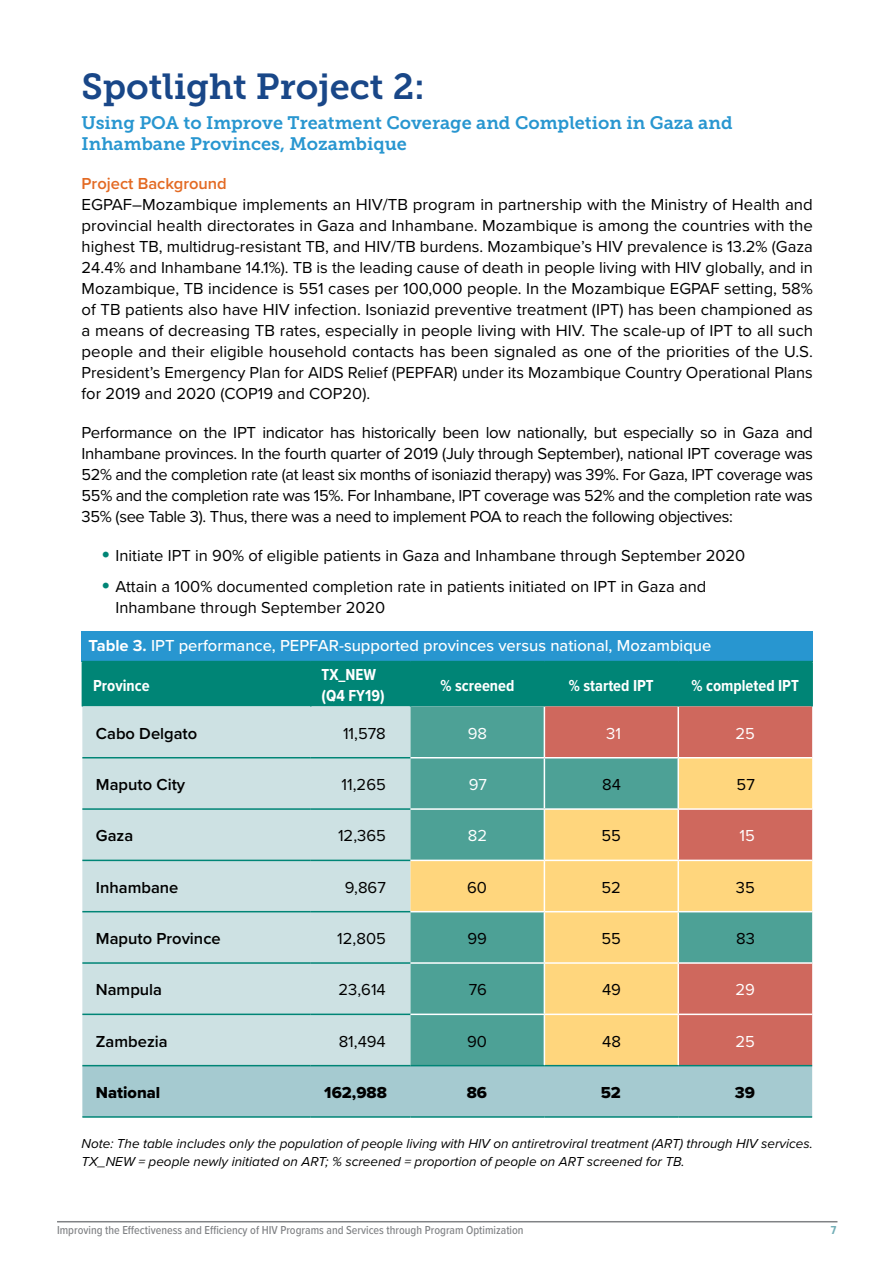
<style>
.page{position:relative;width:894px;height:1263px;background:#fff}
.page>*{position:absolute;margin:0;border:0;box-sizing:border-box;transform-origin:0 0}
.t1{font:36px "Museo Slab 700";color:#194788}
.t2{font:18px/21px "Museo Slab 700";color:#2896d0}
.t3{font:16.5px/21px "Proxima Nova";color:#000;text-align:justify}
.t4{font:500 16.5px "Proxima Nova";color:#fff}
.t5{font:600 16.5px "Proxima Nova";color:#000}
.t6{font:700 16.5px/21px "Proxima Nova Cond";color:#fff}
.t7{font:16.5px "Proxima Nova Extrabld";color:#000}
.t8{font:600 16.5px "Proxima Nova";color:#e36a23}
.t9{font:16.5px "Proxima Nova";color:#fff}
.t10{font:italic 13.5px/18px "Proxima Nova";color:#000}
.t11{font:500 12px "Proxima Nova Cond";color:#808285}
.t12{font:700 12px "Proxima Nova Cond";color:#73afb7}
.s1{font-weight:900;font-size:22.5px;color:#008576}
.s2{font-weight:700}
</style>
<div class="page">
<hr style="left:57px;top:1221px;width:780px;height:1px;background:#808285">
<div style="left:82px;top:631px;width:730px;height:30px;background:#2896d0"></div>
<div style="left:83px;top:662px;width:728px;height:44px;background:#008576"></div>
<div style="left:82px;top:706px;width:328px;height:359px;background:#cde1e3"></div>
<div style="left:410px;top:706px;width:133px;height:51px;background:#4da196"></div>
<div style="left:545px;top:706px;width:266px;height:51px;background:#cf685d"></div>
<svg style="left:410px;top:758px;width:401px;height:307px;background:#b2af82"></svg>
<div style="left:82px;top:1066px;width:729px;height:50px;background:#a5cad0"></div>
<hr style="left:310px;top:662px;width:1px;height:44px;background:#008576">
<hr style="left:82px;top:757px;width:228px;height:1px;background:#008576">
<hr style="left:310px;top:757px;width:100px;height:1px;background:#008576">
<hr style="left:82px;top:808px;width:228px;height:2px;background:#008576">
<hr style="left:310px;top:808px;width:100px;height:2px;background:#008576">
<hr style="left:82px;top:859px;width:228px;height:2px;background:#008576">
<hr style="left:310px;top:859px;width:100px;height:2px;background:#008576">
<hr style="left:82px;top:911px;width:228px;height:1px;background:#008576">
<hr style="left:310px;top:911px;width:100px;height:1px;background:#008576">
<hr style="left:82px;top:962px;width:228px;height:1px;background:#008576">
<hr style="left:310px;top:962px;width:100px;height:1px;background:#008576">
<hr style="left:82px;top:1013px;width:228px;height:2px;background:#008576">
<hr style="left:310px;top:1013px;width:100px;height:2px;background:#008576">
<hr style="left:82px;top:1065px;width:228px;height:1px;background:#008576">
<hr style="left:310px;top:1065px;width:100px;height:1px;background:#008576">
<hr style="left:410px;top:1065px;width:134px;height:1px;background:#008576">
<hr style="left:544px;top:1065px;width:134px;height:1px;background:#008576">
<hr style="left:678px;top:1065px;width:133px;height:1px;background:#008576">
<hr style="left:82px;top:1116px;width:228px;height:1px;background:#008576">
<hr style="left:310px;top:1116px;width:100px;height:1px;background:#008576">
<hr style="left:410px;top:1116px;width:134px;height:1px;background:#008576">
<hr style="left:544px;top:1116px;width:134px;height:1px;background:#008576">
<hr style="left:678px;top:1116px;width:133px;height:1px;background:#008576">
<hr style="left:677px;top:706px;width:1px;height:51px;background:#fff">
<hr style="left:543px;top:758px;width:2px;height:50px;background:#fff">
<hr style="left:677px;top:758px;width:1px;height:50px;background:#fff">
<hr style="left:410px;top:808px;width:134px;height:2px;background:#fff">
<hr style="left:544px;top:808px;width:134px;height:2px;background:#fff">
<hr style="left:543px;top:810px;width:2px;height:49px;background:#fff">
<hr style="left:678px;top:808px;width:133px;height:2px;background:#fff">
<hr style="left:677px;top:810px;width:1px;height:49px;background:#fff">
<hr style="left:410px;top:859px;width:134px;height:2px;background:#fff">
<hr style="left:544px;top:859px;width:134px;height:2px;background:#fff">
<hr style="left:543px;top:861px;width:2px;height:50px;background:#fff">
<hr style="left:678px;top:859px;width:133px;height:2px;background:#fff">
<hr style="left:677px;top:861px;width:1px;height:50px;background:#fff">
<hr style="left:410px;top:911px;width:134px;height:1px;background:#fff">
<hr style="left:544px;top:911px;width:134px;height:1px;background:#fff">
<hr style="left:543px;top:912px;width:2px;height:50px;background:#fff">
<hr style="left:678px;top:911px;width:133px;height:1px;background:#fff">
<hr style="left:677px;top:912px;width:1px;height:50px;background:#fff">
<hr style="left:410px;top:962px;width:134px;height:1px;background:#fff">
<hr style="left:544px;top:962px;width:134px;height:1px;background:#fff">
<hr style="left:543px;top:963px;width:2px;height:50px;background:#fff">
<hr style="left:678px;top:962px;width:133px;height:1px;background:#fff">
<hr style="left:677px;top:963px;width:1px;height:50px;background:#fff">
<hr style="left:410px;top:1013px;width:134px;height:2px;background:#fff">
<hr style="left:544px;top:1013px;width:134px;height:2px;background:#fff">
<hr style="left:543px;top:1015px;width:2px;height:50px;background:#fff">
<hr style="left:678px;top:1013px;width:133px;height:2px;background:#fff">
<hr style="left:677px;top:1015px;width:1px;height:50px;background:#fff">
<hr style="left:82px;top:661px;width:228px;height:1px;background:#008576">
<hr style="left:82px;top:662px;width:1px;height:44px;background:#008576">
<hr style="left:310px;top:661px;width:100px;height:1px;background:#008576">
<hr style="left:410px;top:661px;width:134px;height:1px;background:#008576">
<hr style="left:409px;top:662px;width:2px;height:44px;background:#008576">
<hr style="left:544px;top:661px;width:134px;height:1px;background:#008576">
<hr style="left:543px;top:662px;width:2px;height:44px;background:#008576">
<hr style="left:678px;top:661px;width:134px;height:1px;background:#008576">
<hr style="left:677px;top:662px;width:1px;height:44px;background:#008576">
<hr style="left:811px;top:662px;width:1px;height:44px;background:#008576">
<h1 class="t1" style="left:82px;top:66px;width:344px">Spotlight Project 2:</h1>
<p class="t2" style="left:82px;top:112px;width:652px">Using POA to Improve Treatment Coverage and Completion in Gaza and<br>Inhambane Provinces, Mozambique</p>
<p class="t8" style="left:82px;top:171px;width:147px">Project Background</p>
<p class="t3" style="left:82px;top:193px;width:732px">EGPAF–Mozambique implements an HIV/TB program in partnership with the Ministry of Health and provincial health directorates in Gaza and Inhambane. Mozambique is among the countries with the highest TB, multidrug-resistant TB, and HIV/TB burdens. Mozambique’s HIV prevalence is 13.2% (Gaza 24.4% and Inhambane 14.1%). TB is the leading cause of death in people living with HIV globally, and in Mozambique, TB incidence is 551 cases per 100,000 people. In the Mozambique EGPAF setting, 58% of TB patients also have HIV infection. Isoniazid preventive treatment (IPT) has been championed as a means of decreasing TB rates, especially in people living with HIV. The scale-up of IPT to all such people and their eligible household contacts has been signaled as one of the priorities of the U.S.<br>President’s Emergency Plan for AIDS Relief (PEPFAR) under its Mozambique Country Operational Plans for 2019 and 2020 (COP19 and COP20).</p>
<p class="t3" style="left:82px;top:421px;width:732px">Performance on the IPT indicator has historically been low nationally, but especially so in Gaza and Inhambane provinces. In the fourth quarter of 2019 (July through September), national IPT coverage was 52% and the completion rate (at least six months of isoniazid therapy) was 39%. For Gaza, IPT coverage was 55% and the completion rate was 15%. For Inhambane, IPT coverage was 52% and the completion rate was 35% (see Table 3). Thus, there was a need to implement POA to reach the following objectives:</p>
<p class="t3" style="left:102px;top:544px;width:644px"><span class="s1">•</span> Initiate IPT in 90% of eligible patients in Gaza and Inhambane through September 2020</p>
<p class="t3" style="left:115px;top:575px;width:592px;text-indent:-14px"><span class="s1">•</span> Attain a 100% documented completion rate in patients initiated on IPT in Gaza and<br>Inhambane through September 2020</p>
<p class="t4" style="left:88px;top:633px;width:624px"><span class="s2">Table 3.</span> IPT performance, PEPFAR-supported provinces versus national, Mozambique</p>
<p class="t6" style="left:93px;top:674px;width:58px">Province</p>
<p class="t6" style="left:321px;top:663px;width:64px">TX_NEW (Q4 FY19)</p>
<p class="t6" style="left:440px;top:674px;width:75px">% screened</p>
<p class="t6" style="left:568px;top:674px;width:86px">% started IPT</p>
<p class="t6" style="left:691px;top:674px;width:109px">% completed IPT</p>
<p class="t5" style="left:96px;top:721px;width:103px">Cabo Delgato</p>
<p class="t3" style="left:343px;top:722px;width:44px">11,578</p>
<p class="t9" style="left:467px;top:721px;width:21px">98</p>
<p class="t9" style="left:606px;top:721px;width:16px">31</p>
<p class="t9" style="left:735px;top:721px;width:21px">25</p>
<p class="t5" style="left:96px;top:772px;width:91px">Maputo City</p>
<p class="t3" style="left:341px;top:773px;width:46px">11,265</p>
<p class="t9" style="left:468px;top:772px;width:20px">97</p>
<p class="t3" style="left:602px;top:773px;width:20px">84</p>
<p class="t3" style="left:736px;top:773px;width:20px">57</p>
<p class="t5" style="left:96px;top:823px;width:39px">Gaza</p>
<p class="t3" style="left:338px;top:824px;width:49px">12,365</p>
<p class="t9" style="left:467px;top:823px;width:21px">82</p>
<p class="t3" style="left:601px;top:824px;width:21px">55</p>
<p class="t9" style="left:739px;top:823px;width:17px">15</p>
<p class="t5" style="left:96px;top:874px;width:84px">Inhambane</p>
<p class="t3" style="left:345px;top:876px;width:42px">9,867</p>
<p class="t3" style="left:467px;top:876px;width:21px">60</p>
<p class="t3" style="left:601px;top:876px;width:21px">52</p>
<p class="t3" style="left:735px;top:876px;width:20px">35</p>
<p class="t5" style="left:96px;top:926px;width:126px">Maputo Province</p>
<p class="t3" style="left:337px;top:927px;width:50px">12,805</p>
<p class="t3" style="left:467px;top:927px;width:21px">99</p>
<p class="t3" style="left:601px;top:927px;width:21px">55</p>
<p class="t3" style="left:735px;top:927px;width:20px">83</p>
<p class="t5" style="left:96px;top:977px;width:68px">Nampula</p>
<p class="t3" style="left:338px;top:978px;width:49px">23,614</p>
<p class="t3" style="left:468px;top:978px;width:20px">76</p>
<p class="t3" style="left:601px;top:978px;width:20px">49</p>
<p class="t9" style="left:735px;top:977px;width:21px">29</p>
<p class="t5" style="left:96px;top:1028px;width:73px">Zambezia</p>
<p class="t3" style="left:338px;top:1029px;width:49px">81,494</p>
<p class="t3" style="left:467px;top:1029px;width:21px">90</p>
<p class="t3" style="left:602px;top:1029px;width:20px">48</p>
<p class="t9" style="left:735px;top:1028px;width:21px">25</p>
<p class="t7" style="left:96px;top:1080px;width:66px">National</p>
<p class="t7" style="left:324px;top:1080px;width:64px">162,988</p>
<p class="t7" style="left:466px;top:1080px;width:22px">86</p>
<p class="t7" style="left:600px;top:1080px;width:22px">52</p>
<p class="t7" style="left:734px;top:1080px;width:22px">39</p>
<p class="t10" style="left:82px;top:1133px;width:732px">Note: The table includes only the population of people living with HIV on antiretroviral treatment (ART) through HIV services.<br>TX_NEW = people newly initiated on ART; % screened = proportion of people on ART screened for TB.</p>
<p class="t11" style="left:57px;top:1221px;width:468px">Improving the Effectiveness and Efficiency of HIV Programs and Services through Program Optimization</p>
<p class="t12" style="left:830px;top:1221px;width:7px">7</p>
</div>
